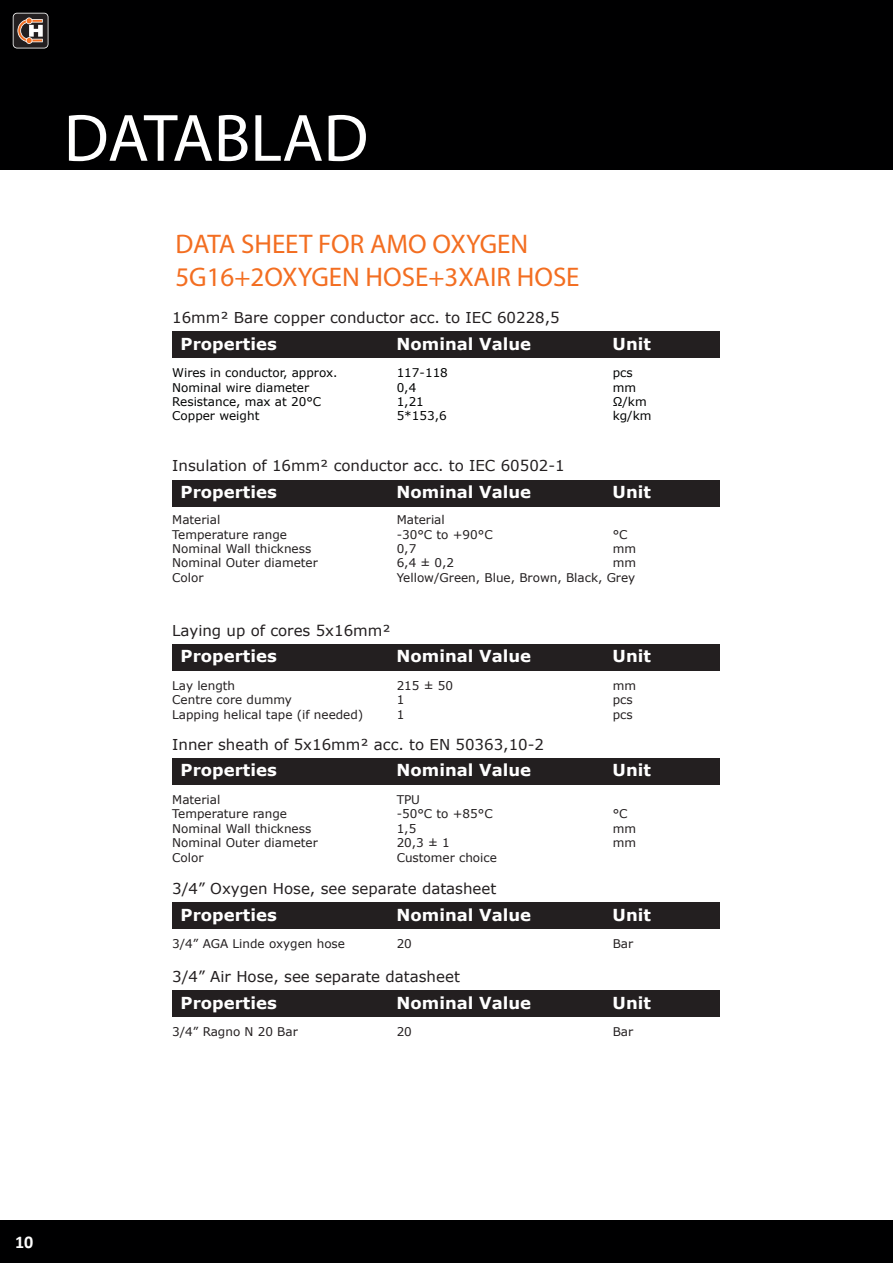
<style>
.page{position:relative;width:893px;height:1263px;background:#fff}
.page>*{position:absolute;margin:0;border:0;box-sizing:border-box;transform-origin:0 0}
.t1{font:67.5px "Myriad Pro";color:#fff}
.t2{font:27px/32.4px "Myriad Pro";color:#f36e21}
.t3{font:700 18px "Calibri";color:#fff}
.t4{font:700 16.5px "Verdana";color:#fff}
.t5{font:15px "Verdana";color:#231f20}
.t6{font:12px "Verdana";color:#231f20}
.t7{font:12px "Verdana";color:#010202}
</style>
<div class="page">
<div style="left:0;top:0;width:893px;height:170px;background:#000001"></div>
<div style="left:0;top:1220px;width:893px;height:43px;background:#000001"></div>
<svg style="left:13px;top:13px;width:35px;height:35px"></svg>
<div style="left:172px;top:331px;width:547px;height:27px;background:#231f20"></div>
<div style="left:172px;top:480px;width:547px;height:26px;background:#231f20"></div>
<div style="left:172px;top:644px;width:547px;height:27px;background:#231f20"></div>
<div style="left:172px;top:758px;width:547px;height:27px;background:#231f20"></div>
<div style="left:172px;top:902px;width:547px;height:27px;background:#231f20"></div>
<div style="left:172px;top:990px;width:547px;height:27px;background:#231f20"></div>
<h1 class="t1" style="left:64px;top:96px;width:306px">DATABLAD</h1>
<h2 class="t2" style="left:175px;top:228px;width:406px">DATA SHEET FOR AMO OXYGEN<br>5G16+2OXYGEN HOSE+3XAIR HOSE</h2>
<p class="t5" style="left:172px;top:307px;width:389px">16mm² Bare copper conductor acc. to IEC 60228,5</p>
<h3 class="t4" style="left:181px;top:332px;width:98px">Properties</h3>
<h3 class="t4" style="left:397px;top:332px;width:136px">Nominal Value</h3>
<h3 class="t4" style="left:613px;top:332px;width:40px">Unit</h3>
<p class="t7" style="left:172px;top:365px;width:167px">Wires in conductor, approx.</p>
<p class="t7" style="left:397px;top:365px;width:53px">117-118</p>
<p class="t7" style="left:613px;top:365px;width:21px">pcs</p>
<p class="t7" style="left:172px;top:379px;width:138px">Nominal wire diameter</p>
<p class="t7" style="left:397px;top:379px;width:21px">0,4</p>
<p class="t7" style="left:613px;top:379px;width:25px">mm</p>
<p class="t7" style="left:172px;top:393px;width:151px">Resistance, max at 20°C</p>
<p class="t7" style="left:397px;top:393px;width:29px">1,21</p>
<p class="t7" style="left:613px;top:393px;width:36px">Ω/km</p>
<p class="t7" style="left:172px;top:408px;width:89px">Copper weight</p>
<p class="t7" style="left:397px;top:408px;width:52px">5*153,6</p>
<p class="t7" style="left:613px;top:408px;width:40px">kg/km</p>
<p class="t5" style="left:172px;top:455px;width:394px">Insulation of 16mm² conductor acc. to IEC 60502-1</p>
<h3 class="t4" style="left:181px;top:480px;width:98px">Properties</h3>
<h3 class="t4" style="left:397px;top:480px;width:136px">Nominal Value</h3>
<h3 class="t4" style="left:613px;top:480px;width:40px">Unit</h3>
<p class="t6" style="left:172px;top:512px;width:50px">Material</p>
<p class="t6" style="left:397px;top:512px;width:50px">Material</p>
<p class="t6" style="left:172px;top:526px;width:116px">Temperature range</p>
<p class="t6" style="left:397px;top:526px;width:98px">-30°C to +90°C</p>
<p class="t6" style="left:613px;top:526px;width:16px">°C</p>
<p class="t6" style="left:172px;top:540px;width:141px">Nominal Wall thickness</p>
<p class="t6" style="left:397px;top:540px;width:21px">0,7</p>
<p class="t6" style="left:613px;top:540px;width:25px">mm</p>
<p class="t6" style="left:172px;top:555px;width:147px">Nominal Outer diameter</p>
<p class="t6" style="left:397px;top:555px;width:59px">6,4 ± 0,2</p>
<p class="t6" style="left:613px;top:555px;width:25px">mm</p>
<p class="t6" style="left:172px;top:569px;width:33px">Color</p>
<p class="t6" style="left:397px;top:569px;width:240px">Yellow/Green, Blue, Brown, Black, Grey</p>
<p class="t5" style="left:172px;top:620px;width:220px">Laying up of cores 5x16mm²</p>
<h3 class="t4" style="left:181px;top:645px;width:98px">Properties</h3>
<h3 class="t4" style="left:397px;top:645px;width:136px">Nominal Value</h3>
<h3 class="t4" style="left:613px;top:645px;width:40px">Unit</h3>
<p class="t6" style="left:172px;top:677px;width:64px">Lay length</p>
<p class="t6" style="left:397px;top:677px;width:58px">215 ± 50</p>
<p class="t6" style="left:613px;top:677px;width:25px">mm</p>
<p class="t6" style="left:172px;top:692px;width:121px">Centre core dummy</p>
<p class="t6" style="left:397px;top:692px;width:9px">1</p>
<p class="t6" style="left:613px;top:692px;width:21px">pcs</p>
<p class="t6" style="left:172px;top:706px;width:193px">Lapping helical tape (if needed)</p>
<p class="t6" style="left:397px;top:706px;width:9px">1</p>
<p class="t6" style="left:613px;top:706px;width:21px">pcs</p>
<p class="t5" style="left:172px;top:734px;width:373px">Inner sheath of 5x16mm² acc. to EN 50363,10-2</p>
<h3 class="t4" style="left:181px;top:759px;width:98px">Properties</h3>
<h3 class="t4" style="left:397px;top:759px;width:136px">Nominal Value</h3>
<h3 class="t4" style="left:613px;top:759px;width:40px">Unit</h3>
<p class="t6" style="left:172px;top:791px;width:50px">Material</p>
<p class="t6" style="left:397px;top:791px;width:25px">TPU</p>
<p class="t6" style="left:172px;top:806px;width:116px">Temperature range</p>
<p class="t6" style="left:397px;top:806px;width:98px">-50°C to +85°C</p>
<p class="t6" style="left:613px;top:806px;width:16px">°C</p>
<p class="t6" style="left:172px;top:820px;width:141px">Nominal Wall thickness</p>
<p class="t6" style="left:397px;top:820px;width:21px">1,5</p>
<p class="t6" style="left:613px;top:820px;width:25px">mm</p>
<p class="t6" style="left:172px;top:834px;width:147px">Nominal Outer diameter</p>
<p class="t6" style="left:397px;top:834px;width:55px">20,3 ± 1</p>
<p class="t6" style="left:613px;top:834px;width:25px">mm</p>
<p class="t6" style="left:172px;top:849px;width:33px">Color</p>
<p class="t6" style="left:397px;top:849px;width:102px">Customer choice</p>
<p class="t5" style="left:172px;top:878px;width:326px">3/4” Oxygen Hose, see separate datasheet</p>
<h3 class="t4" style="left:181px;top:903px;width:98px">Properties</h3>
<h3 class="t4" style="left:397px;top:903px;width:136px">Nominal Value</h3>
<h3 class="t4" style="left:613px;top:903px;width:40px">Unit</h3>
<p class="t6" style="left:172px;top:935px;width:174px">3/4” AGA Linde oxygen hose</p>
<p class="t6" style="left:397px;top:935px;width:17px">20</p>
<p class="t6" style="left:613px;top:935px;width:22px">Bar</p>
<p class="t5" style="left:172px;top:966px;width:289px">3/4” Air Hose, see separate datasheet</p>
<h3 class="t4" style="left:181px;top:991px;width:98px">Properties</h3>
<h3 class="t4" style="left:397px;top:991px;width:136px">Nominal Value</h3>
<h3 class="t4" style="left:613px;top:991px;width:40px">Unit</h3>
<p class="t6" style="left:172px;top:1023px;width:127px">3/4” Ragno N 20 Bar</p>
<p class="t6" style="left:397px;top:1023px;width:17px">20</p>
<p class="t6" style="left:613px;top:1023px;width:22px">Bar</p>
<h3 class="t3" style="left:15px;top:1229px;width:20px">10</h3>
</div>
